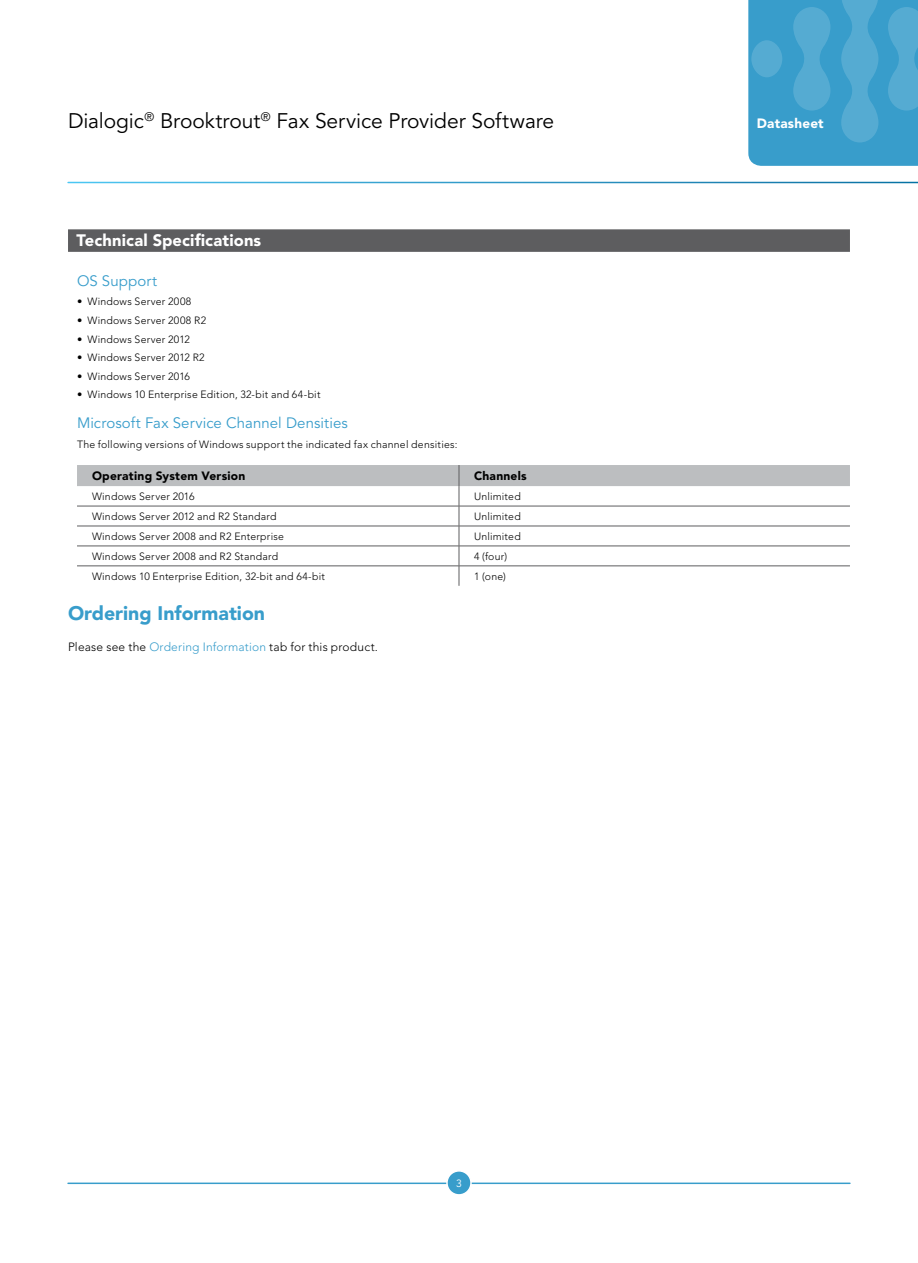
<style>
.page{position:relative;width:918px;height:1263px;background:#fff}
.page>*{position:absolute;margin:0;border:0;box-sizing:border-box;transform-origin:0 0}
.t1{font:21px "Avenir LT Std";letter-spacing:-.005em;color:#000}
.t2{font:900 19.5px "Avenir LT Std";color:#389dcb}
.t3{font:900 16.5px "Avenir LT Std";letter-spacing:.01em;color:#fff}
.t4{font:15px "Avenir LT Std";letter-spacing:.005em;color:#389dcb}
.t5{font:900 13.5px "Avenir LT Std";letter-spacing:.015em;color:#fff}
.t6{font:300 12px "Avenir LT Std";letter-spacing:.015em;color:#000}
.t7{font:900 12px "Avenir LT Std";letter-spacing:.02em;color:#000}
.t8{font:300 10.5px "Avenir LT Std";letter-spacing:.02em;color:#000}
.t9{font:10.5px "Avenir LT Std";color:#fff}
.s1{color:#389dcb}
</style>
<div class="page">
<svg style="left:748px;top:0;width:170px;height:166px;background:#43a2cd"></svg>
<hr style="left:68px;top:1182px;width:782px;height:2px;background:#389dcb">
<div style="left:447px;top:1171px;width:24px;height:24px;background:#389dcb;border-radius:50%"></div>
<div style="left:446px;top:1170px;width:26px;height:25px;border:2px solid #fff;border-radius:50%"></div>
<div style="left:68px;top:229px;width:782px;height:23px;background:#5d5d5f"></div>
<svg style="left:77px;top:465px;width:773px;height:121px"></svg>
<h1 class="t1" style="left:68px;top:108px;width:488px">Dialogic<sup>®</sup> Brooktrout<sup>®</sup> Fax Service Provider Software</h1>
<h3 class="t3" style="left:77px;top:231px;width:186px">Technical Specifications</h3>
<h3 class="t4" style="left:77px;top:272px;width:82px">OS Support</h3>
<p class="t8" style="left:77px;top:296px;width:116px">• Windows Server 2008</p>
<p class="t8" style="left:77px;top:314px;width:131px">• Windows Server 2008 R2</p>
<p class="t8" style="left:77px;top:333px;width:114px">• Windows Server 2012</p>
<p class="t8" style="left:77px;top:351px;width:129px">• Windows Server 2012 R2</p>
<p class="t8" style="left:77px;top:370px;width:115px">• Windows Server 2016</p>
<p class="t8" style="left:77px;top:388px;width:245px">• Windows 10 Enterprise Edition, 32-bit and 64-bit</p>
<h3 class="t4" style="left:77px;top:414px;width:272px">Microsoft Fax Service Channel Densities</h3>
<p class="t8" style="left:77px;top:438px;width:382px">The following versions of Windows support the indicated fax channel densities:</p>
<p class="t7" style="left:92px;top:469px;width:155px">Operating System Version</p>
<p class="t7" style="left:474px;top:469px;width:54px">Channels</p>
<p class="t8" style="left:92px;top:490px;width:104px">Windows Server 2016</p>
<p class="t8" style="left:474px;top:490px;width:48px">Unlimited</p>
<p class="t8" style="left:92px;top:510px;width:186px">Windows Server 2012 and R2 Standard</p>
<p class="t8" style="left:474px;top:510px;width:48px">Unlimited</p>
<p class="t8" style="left:92px;top:530px;width:194px">Windows Server 2008 and R2 Enterprise</p>
<p class="t8" style="left:474px;top:530px;width:48px">Unlimited</p>
<p class="t8" style="left:92px;top:550px;width:188px">Windows Server 2008 and R2 Standard</p>
<p class="t8" style="left:474px;top:550px;width:35px">4 (four)</p>
<p class="t8" style="left:92px;top:570px;width:235px">Windows 10 Enterprise Edition, 32-bit and 64-bit</p>
<p class="t8" style="left:474px;top:570px;width:33px">1 (one)</p>
<h2 class="t2" style="left:68px;top:602px;width:199px">Ordering Information</h2>
<p class="t6" style="left:68px;top:640px;width:312px">Please see the <span class="s1">Ordering Information</span> tab for this product.</p>
<p class="t5" style="left:757px;top:115px;width:68px">Datasheet</p>
<p class="t9" style="left:456px;top:1177px;width:7px">3</p>
</div>
